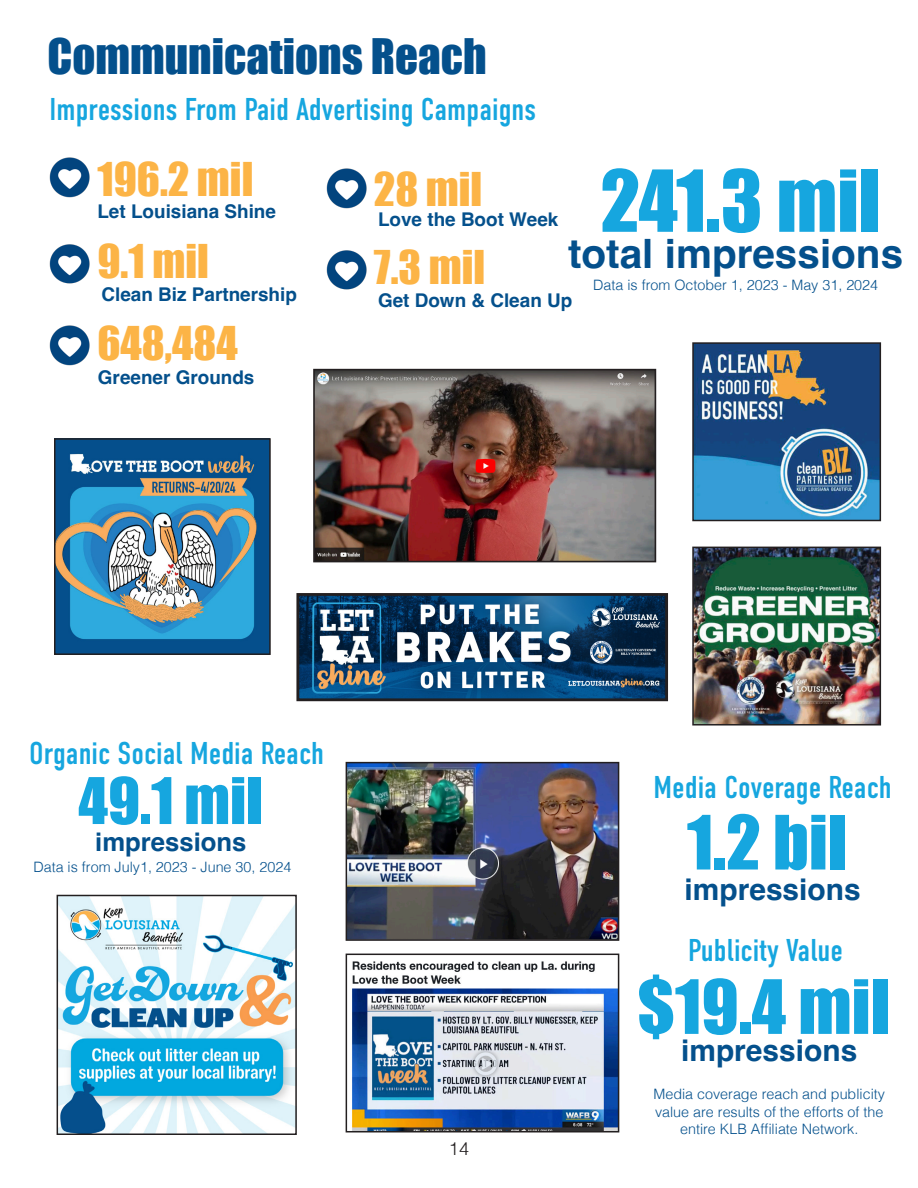
<style>
.page{position:relative;width:918px;height:1188px;background:#fff}
.page>*{position:absolute;margin:0;border:0;box-sizing:border-box;transform-origin:0 0}
.t1{font:78.9px "Impact";letter-spacing:-.01em;color:#16a6df}
.t2{font:69.15px "Impact";color:#16a6df}
.t3{font:59.4px "Impact";color:#16a6df}
.t4{font:45px "Impact";color:#04508c}
.t5{font:42.75px "Impact";color:#fcb446}
.t6{font:700 40.5px "Helvetica";color:#04508c}
.t7{font:31.5px "DIN Condensed";color:#16a6df}
.t8{font:700 29.85px "Helvetica";color:#04508c}
.t9{font:700 25.65px "Helvetica";color:#04508c}
.t10{font:700 18.9px "Helvetica";color:#04508c}
.t11{font:300 18px "Helvetica";color:#231f20}
.t12{font:300 14.25px/17.2px "Helvetica";color:#04508c;text-align:center}
</style>
<div class="page">
<img style="left:49px;top:157px;width:41px;height:41px">
<img style="left:49px;top:244px;width:41px;height:40px">
<img style="left:326px;top:168px;width:41px;height:41px">
<img style="left:326px;top:250px;width:41px;height:40px">
<img style="left:49px;top:325px;width:41px;height:41px">
<img style="left:300px;top:597px;width:364px;height:100px">
<div style="left:296px;top:593px;width:372px;height:108px;border:3px solid #231f20"></div>
<img style="left:695px;top:345px;width:183px;height:173px">
<div style="left:692px;top:342px;width:189px;height:179px;border:2px solid #231f20"></div>
<img style="left:695px;top:550px;width:183px;height:173px">
<div style="left:692px;top:547px;width:189px;height:179px;border:2px solid #231f20"></div>
<img style="left:60px;top:898px;width:234px;height:234px">
<div style="left:57px;top:895px;width:240px;height:240px;border:2px solid #231f20"></div>
<img style="left:349px;top:765px;width:267px;height:173px">
<div style="left:346px;top:762px;width:273px;height:179px;border:2px solid #231f20"></div>
<img style="left:352px;top:961px;width:264px;height:168px">
<div style="left:346px;top:954px;width:273px;height:178px;border:2px solid #231f20"></div>
<img style="left:316px;top:372px;width:337px;height:187px">
<div style="left:313px;top:369px;width:343px;height:193px;border:2px solid #231f20"></div>
<img style="left:57px;top:441px;width:211px;height:211px">
<div style="left:54px;top:438px;width:217px;height:217px;border:2px solid #231f20"></div>
<p class="t4" style="left:48px;top:21px;width:441px">Communications Reach</p>
<p class="t7" style="left:50px;top:92px;width:488px">Impressions From Paid Advertising Campaigns</p>
<p class="t5" style="left:97px;top:146px;width:157px">196.2 mil</p>
<p class="t10" style="left:97px;top:199px;width:180px">Let Louisiana Shine</p>
<p class="t5" style="left:97px;top:228px;width:113px">9.1 mil</p>
<p class="t10" style="left:102px;top:283px;width:197px">Clean Biz Partnership</p>
<p class="t5" style="left:97px;top:310px;width:142px">648,484</p>
<p class="t10" style="left:98px;top:366px;width:158px">Greener Grounds</p>
<p class="t1" style="left:600px;top:140px;width:282px">241.3 mil</p>
<p class="t5" style="left:374px;top:156px;width:110px">28 mil</p>
<p class="t10" style="left:378px;top:208px;width:182px">Love the Boot Week</p>
<p class="t5" style="left:374px;top:234px;width:113px">7.3 mil</p>
<p class="t10" style="left:378px;top:289px;width:196px">Get Down &amp; Clean Up</p>
<p class="t6" style="left:568px;top:229px;width:337px">total impressions</p>
<p class="t12" style="left:593px;top:275px;width:286px">Data is from October 1, 2023 - May 31, 2024</p>
<p class="t7" style="left:29px;top:736px;width:296px">Organic Social Media Reach</p>
<p class="t3" style="left:78px;top:755px;width:186px">49.1 mil</p>
<p class="t9" style="left:95px;top:827px;width:153px">impressions</p>
<p class="t12" style="left:33px;top:857px;width:259px">Data is from July1, 2023 - June 30, 2024</p>
<p class="t11" style="left:449px;top:1134px;width:22px">14</p>
<p class="t7" style="left:654px;top:770px;width:240px">Media Coverage Reach</p>
<p class="t2" style="left:687px;top:789px;width:161px">1.2 bil</p>
<p class="t8" style="left:685px;top:871px;width:178px">impressions</p>
<p class="t7" style="left:688px;top:933px;width:157px">Publicity Value</p>
<p class="t2" style="left:637px;top:953px;width:254px">$19.4 mil</p>
<p class="t8" style="left:681px;top:1032px;width:178px">impressions</p>
<p class="t12" style="left:653px;top:1085px;width:233px">Media coverage reach and publicity value are results of the efforts of the entire KLB Affiliate Network.</p>
</div>
